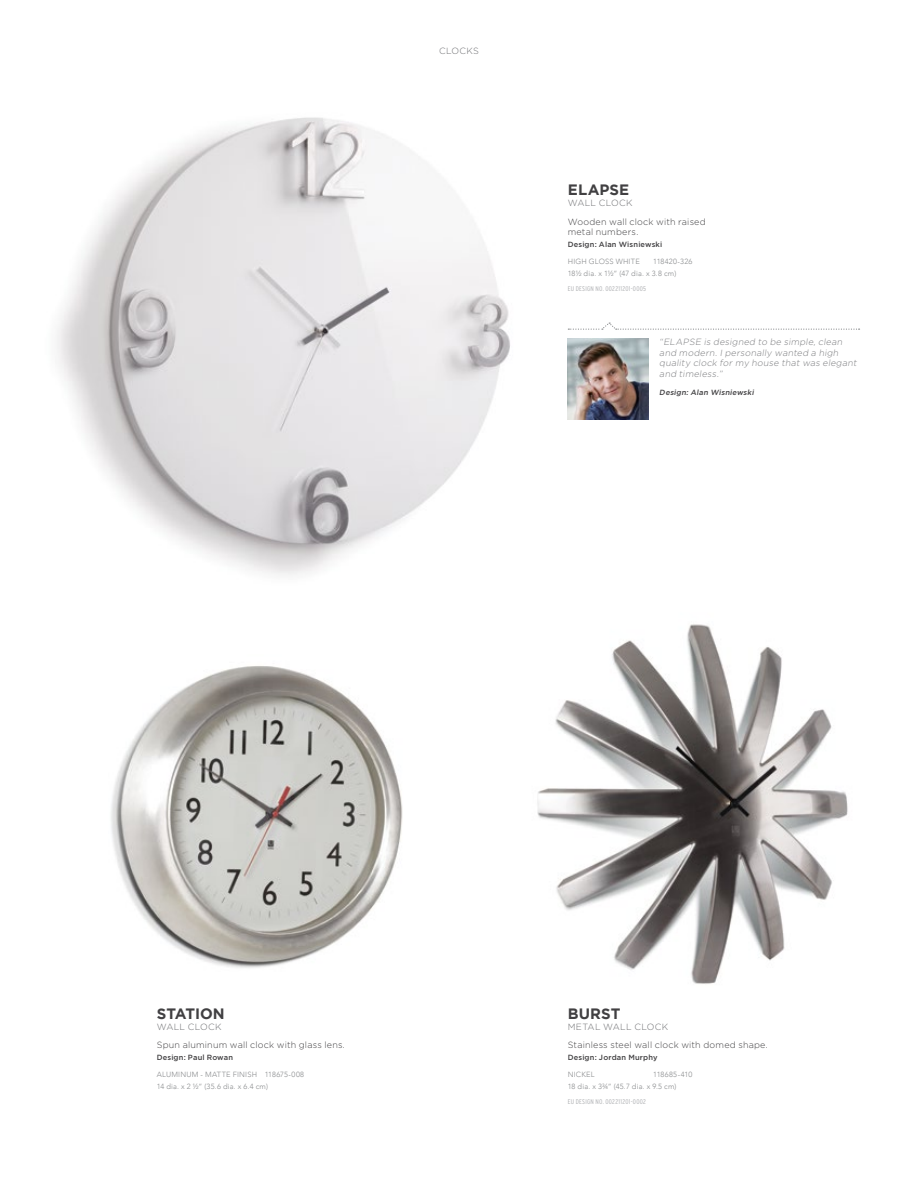
<style>
.page{position:relative;width:918px;height:1188px;background:#fff}
.page>*{position:absolute;margin:0;border:0;box-sizing:border-box;transform-origin:0 0}
.t1{font:700 15px "Gotham";color:#414042}
.t2{font:italic 300 9px/10.8px "Gotham";color:#7b7c7f}
.t3{font:300 9px/10.8px "Gotham";letter-spacing:.02em;color:#414042}
.t4{font:300 9px "Gotham";letter-spacing:.035em;color:#6d6e71}
.t5{font:300 7.5px/12px "Avenir";letter-spacing:.03em;color:#8a8c8e}
.t6{font:500 7.5px "Gotham";letter-spacing:.02em;color:#414042}
.t7{font:italic 500 7.5px "Gotham";color:#414042}
.t8{font:300 condensed 6.75px "Interstate";letter-spacing:.035em;color:#aaacaf}
</style>
<div class="page">
<img style="left:537px;top:624px;width:311px;height:360px">
<img style="left:57px;top:117px;width:453px;height:458px">
<img style="left:111px;top:666px;width:292px;height:302px">
<img style="left:568px;top:339px;width:81px;height:81px">
<svg style="left:568px;top:322px;width:292px;height:8px"></svg>
<p class="t4" style="left:439px;top:46px;width:21px">clock</p>
<p class="t4" style="left:473px;top:46px;width:7px">s</p>
<h1 class="t1" style="left:568px;top:181px;width:63px">ELAPSE</h1>
<p class="t4" style="left:568px;top:198px;width:8px">WALL</p>
<p class="t4" style="left:599px;top:198px;width:35px">CLOCK</p>
<p class="t3" style="left:568px;top:216px;width:140px">Wooden wall clock with raised metal numbers.</p>
<p class="t6" style="left:568px;top:240px;width:96px">Design: Alan Wisniewski</p>
<p class="t5" style="left:568px;top:255px;width:74px">H igh Gloss White</p>
<p class="t5" style="left:568px;top:255px;width:126px;text-indent:86px">118420-326<br>18½ dia. x 1½” (47 dia. x 3.8 cm)</p>
<p class="t8" style="left:568px;top:285px;width:80px">EU DESIGN NO. 002211201-0005</p>
<p class="t2" style="left:659px;top:336px;width:200px;text-indent:24px">PSE is designed to be simple, clean and modern. I personally wanted a high quality clock for my house that was elegant and timeless.”</p>
<p class="t7" style="left:659px;top:388px;width:97px">Design: Alan Wisniewski</p>
<p class="t2" style="left:659px;top:336px;width:12px">“ELA</p>
<h1 class="t1" style="left:157px;top:1005px;width:69px">STATION</h1>
<p class="t4" style="left:157px;top:1022px;width:66px">wall CLOCK</p>
<p class="t3" style="left:157px;top:1039px;width:190px">Spun aluminum wall clock with glass lens.</p>
<p class="t6" style="left:157px;top:1053px;width:78px">Design: Paul Rowan</p>
<p class="t5" style="left:157px;top:1068px;width:149px">Alumin um - Matte Fin ish 118675-008<br>14 dia. x 2 ½” (35.6 dia. x 6.4 cm)</p>
<h1 class="t1" style="left:568px;top:1005px;width:54px">BURST</h1>
<p class="t4" style="left:568px;top:1022px;width:44px">METAL WALL</p>
<p class="t4" style="left:634px;top:1022px;width:35px">CLOCK</p>
<p class="t3" style="left:568px;top:1039px;width:202px">Stainless steel wall clock with domed shape.</p>
<p class="t6" style="left:568px;top:1053px;width:91px">Design: Jordan Murphy</p>
<p class="t5" style="left:568px;top:1068px;width:28px">Nickel</p>
<p class="t5" style="left:568px;top:1068px;width:126px;text-indent:86px">118685-410<br>18 dia. x 3¾” (45.7 dia. x 9.5 cm)</p>
<p class="t8" style="left:568px;top:1098px;width:80px">EU DESIGN NO. 002211201-0002</p>
</div>
